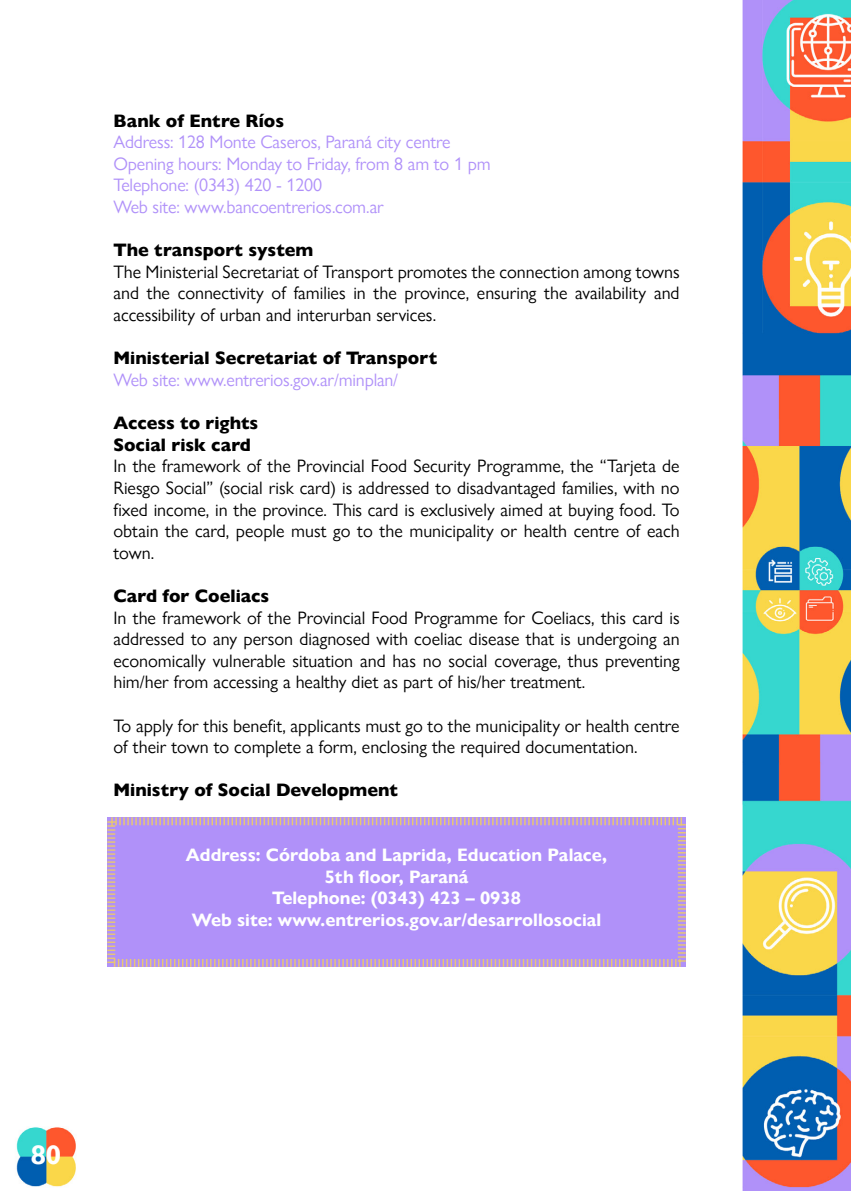
<style>
.page{position:relative;width:851px;height:1191px;background:#fff}
.page>*{position:absolute;margin:0;border:0;box-sizing:border-box;transform-origin:0 0}
.t1{font:700 26.8px "Gill Sans Nova";color:#fff}
.t2{font:18px/21.6px "Gill Sans Nova";color:#000;text-align:justify}
.t3{font:18px/21.6px "Gill Sans Nova";letter-spacing:-.01em;color:#b091f9}
.t4{font:800 18px/21.6px "Gill Sans Nova";color:#000}
.t5{font:700 18px/21.6px "Gill Sans Nova";color:#fff;text-align:center}
</style>
<div class="page">
<img style="left:16px;top:0;width:834px;height:1191px">
<svg style="left:106px;top:815px;width:581px;height:153px;background:#b496f2"></svg>
<p class="t4" style="left:113px;top:110px;width:172px">Bank of Entre Ríos</p>
<p class="t3" style="left:113px;top:131px;width:378px">Address: 128 Monte Caseros, Paraná city centre Opening hours: Monday to Friday, from 8 am to 1 pm Telephone: (0343) 420 - 1200<br>Web site: www.bancoentrerios.com.ar</p>
<p class="t4" style="left:113px;top:239px;width:201px">The transport system</p>
<p class="t2" style="left:113px;top:261px;width:567px">The Ministerial Secretariat of Transport promotes the connection among towns and the connectivity of families in the province, ensuring the availability and accessibility of urban and interurban services.</p>
<p class="t4" style="left:113px;top:347px;width:325px">Ministerial Secretariat of Transport</p>
<p class="t3" style="left:113px;top:369px;width:286px">Web site: www.entrerios.gov.ar/minplan/</p>
<p class="t4" style="left:113px;top:412px;width:146px">Access to rights<br>Social risk card</p>
<p class="t2" style="left:113px;top:455px;width:567px">In the framework of the Provincial Food Security Programme, the “Tarjeta de Riesgo Social” (social risk card) is addressed to disadvantaged families, with no fixed income, in the province. This card is exclusively aimed at buying food. To obtain the card, people must go to the municipality or health centre of each town.</p>
<p class="t4" style="left:113px;top:585px;width:157px">Card for Coeliacs</p>
<p class="t2" style="left:113px;top:606px;width:567px">In the framework of the Provincial Food Programme for Coeliacs, this card is addressed to any person diagnosed with coeliac disease that is undergoing an economically vulnerable situation and has no social coverage, thus preventing him/her from accessing a healthy diet as part of his/her treatment.</p>
<p class="t2" style="left:113px;top:714px;width:567px">To apply for this benefit, applicants must go to the municipality or health centre of their town to complete a form, enclosing the required documentation.</p>
<p class="t4" style="left:113px;top:779px;width:286px">Ministry of Social Development</p>
<p class="t5" style="left:186px;top:844px;width:422px">Address: Córdoba and Laprida, Education Palace, 5th floor, Paraná<br>Telephone: (0343) 423 – 0938<br>Web site: www.entrerios.gov.ar/desarrollosocial</p>
<h1 class="t1" style="left:31px;top:1138px;width:32px">80</h1>
</div>
